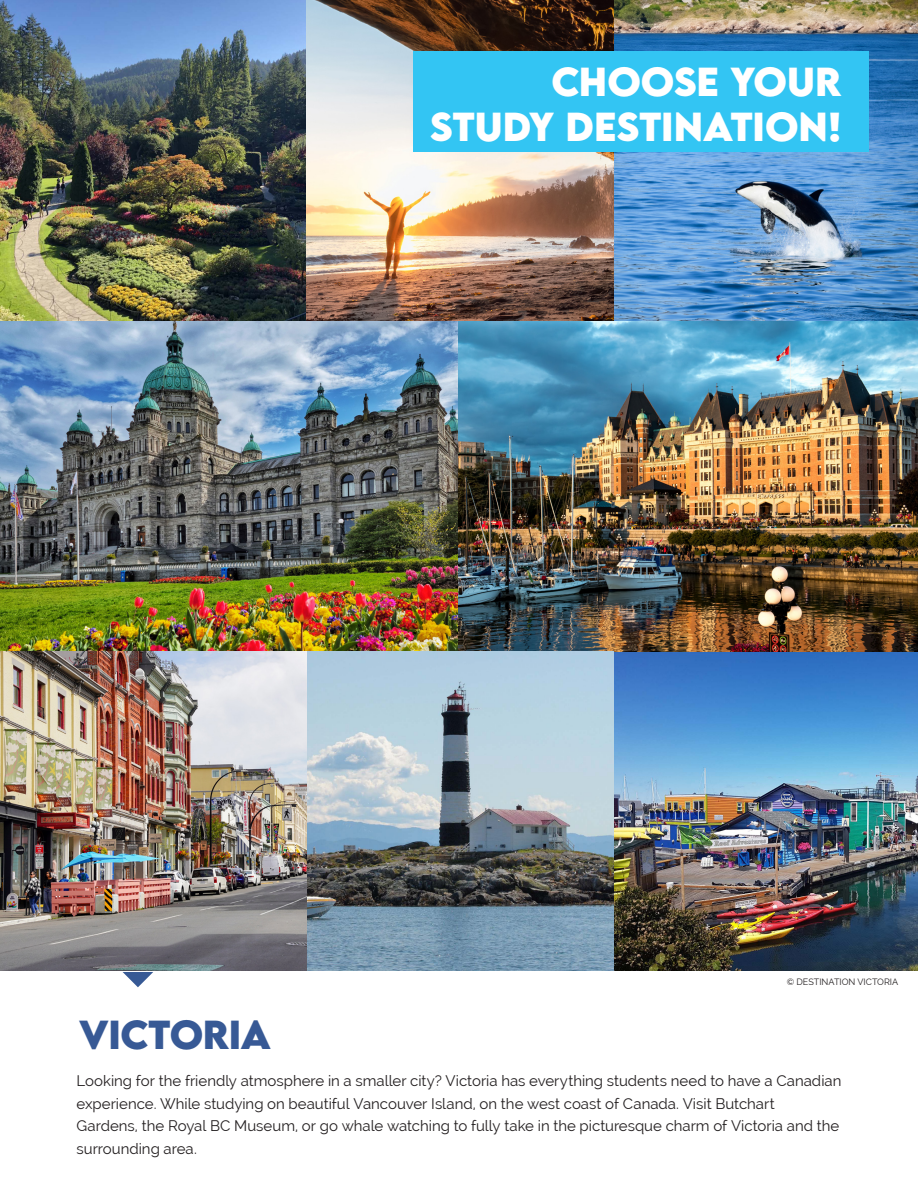
<style>
.page{position:relative;width:918px;height:1188px;background:#fff}
.page>*{position:absolute;margin:0;border:0;box-sizing:border-box;transform-origin:0 0}
.Small_Text_6_10_Full_Length{font:700 36px "LEMONMILK";letter-spacing:-.01em;color:#fff}
.Headline_27_31_Left{font:700 36px "LEMONMILK";letter-spacing:-.02em;color:#375995}
.Headlines_Copy_Text_10_15_Left{font:15px/22.5px "Raleway";color:#231f20}
.t1{font:9px "Raleway";color:#231f20}
</style>
<div class="page">
<img style="left:613px;top:651px;width:305px;height:320px">
<img style="left:0;top:321px;width:459px;height:330px">
<img style="left:459px;top:321px;width:459px;height:330px">
<img style="left:0;top:651px;width:307px;height:320px">
<svg style="left:307px;top:651px;width:306px;height:320px;background:#8fa2af"></svg>
<svg style="left:123px;top:972px;width:30px;height:15px"></svg>
<img style="left:0;top:0;width:307px;height:321px">
<img style="left:614px;top:0;width:304px;height:321px">
<img style="left:307px;top:0;width:307px;height:321px">
<div style="left:413px;top:51px;width:456px;height:100px;background:#33c5f3"></div>
<p class="Small_Text_6_10_Full_Length" style="left:551px;top:57px;width:233px">CHOOSE YOUR</p>
<p class="Small_Text_6_10_Full_Length" style="left:430px;top:102px;width:413px">STUDY DESTINATION !</p>
<p class="Headline_27_31_Left" style="left:79px;top:1010px;width:193px">VICTORIA</p>
<p class="t1" style="left:787px;top:977px;width:113px">© DESTINATION VICTORIA</p>
<p class="Headlines_Copy_Text_10_15_Left" style="left:77px;top:1069px;width:766px">Looking for the friendly atmosphere in a smaller city? Victoria has everything students need to have a Canadian experience. While studying on beautiful Vancouver Island, on the west coast of Canada. Visit Butchart<br>Gardens, the Royal BC Museum, or go whale watching to fully take in the picturesque charm of Victoria and the surrounding area.</p>
</div>
